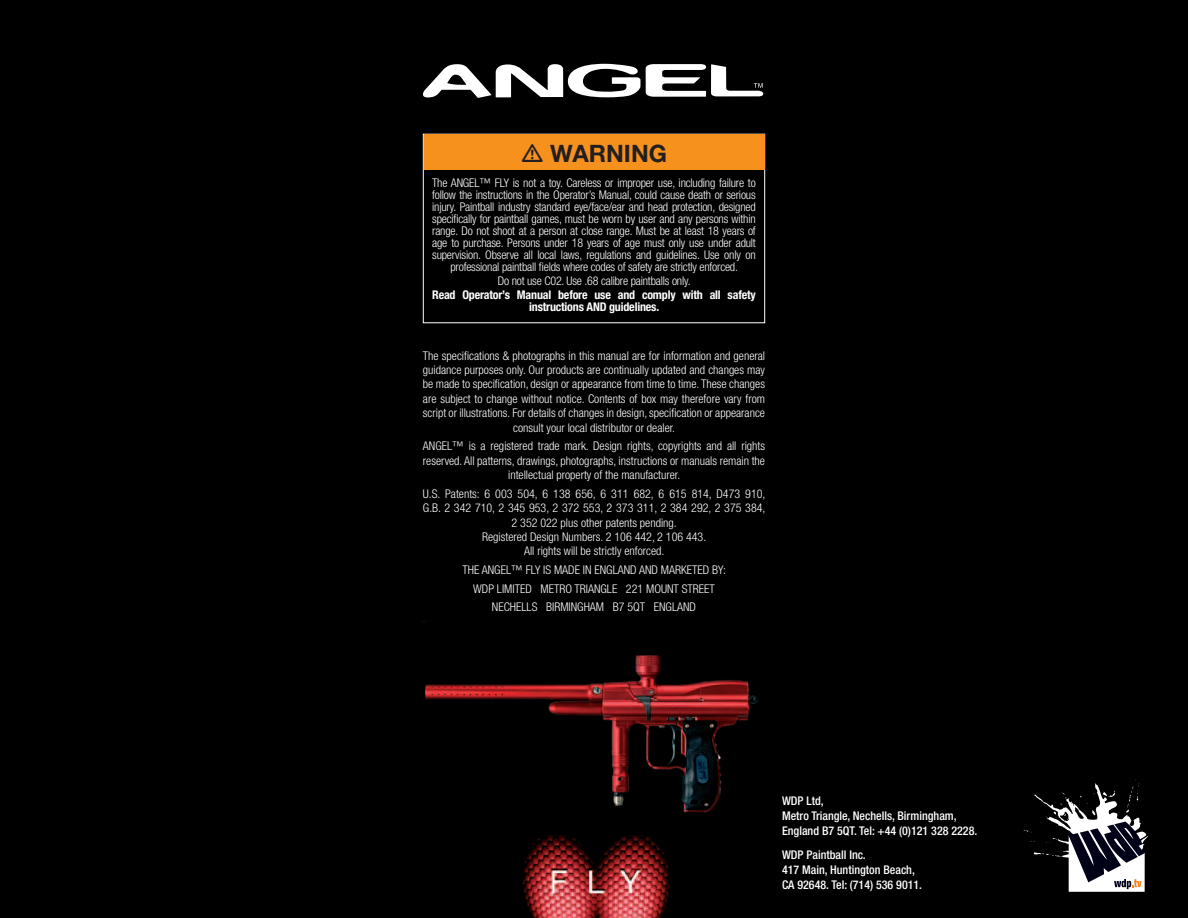
<style>
.page{position:relative;width:1188px;height:918px;background:#000}
.page>*{position:absolute;margin:0;border:0;box-sizing:border-box;transform-origin:0 0}
.t1{font:700 24px "Helvetica Neue";color:#231f20}
.t2{font:300 condensed 12px/14.4px "Helvetica Neue";color:#fff;text-align:center}
.t3{font:500 condensed 12px/15px "Helvetica Neue";color:#fff}
.t4{font:700 condensed 12px/12px "Helvetica Neue";letter-spacing:-.015em;color:#fff;text-align:center}
</style>
<div class="page">
<div style="left:423px;top:134px;width:342px;height:189px;border:1px solid #fff"></div>
<div style="left:424px;top:135px;width:340px;height:35px;background:#f6911e"></div>
<img style="left:423px;top:621px;width:340px;height:214px">
<svg style="left:646px;top:64px;width:117px;height:33px"></svg>
<svg style="left:423px;top:64px;width:217px;height:34px"></svg>
<svg style="left:1024px;top:778px;width:124px;height:114px"></svg>
<h1 class="t1" style="left:550px;top:138px;width:118px">WARNING</h1>
<p class="t2" style="left:432px;top:176px;width:325px;line-height:12px">The ANGEL™ FLY is not a toy. Careless or improper use, including failure to follow the instructions in the Operator’s Manual, could cause death or serious injury. Paintball industry standard eye/face/ear and head protection, designed specifically for paintball games, must be worn by user and any persons within range. Do not shoot at a person at close range. Must be at least 18 years of age to purchase. Persons under 18 years of age must only use under adult supervision. Observe all local laws, regulations and guidelines. Use only on professional paintball fields where codes of safety are strictly enforced.</p>
<p class="t2" style="left:498px;top:273px;width:194px">Do not use C02. Use .68 calibre paintballs only.</p>
<p class="t4" style="left:432px;top:288px;width:325px">Read Operator’s Manual before use and comply with all safety instructions AND guidelines.</p>
<p class="t2" style="left:423px;top:348px;width:344px">The specifications &amp; photographs in this manual are for information and general guidance purposes only. Our products are continually updated and changes may be made to specification, design or appearance from time to time. These changes are subject to change without notice. Contents of box may therefore vary from script or illustrations. For details of changes in design, specification or appearance consult your local distributor or dealer.</p>
<p class="t2" style="left:423px;top:439px;width:344px">ANGEL™ is a registered trade mark. Design rights, copyrights and all rights reserved. All patterns, drawings, photographs, instructions or manuals remain the intellectual property of the manufacturer.</p>
<p class="t2" style="left:423px;top:486px;width:344px">U.S. Patents: 6 003 504, 6 138 656, 6 311 682, 6 615 814, D473 910, G.B. 2 342 710, 2 345 953, 2 372 553, 2 373 311, 2 384 292, 2 375 384, 2 352 022 plus other patents pending.<br>Registered Design Numbers. 2 106 442, 2 106 443.<br>All rights will be strictly enforced.</p>
<p class="t2" style="left:462px;top:560px;width:265px;line-height:18.6px">THE ANGEL™ FLY IS MADE IN ENGLAND AND MARKETED BY:<br>WDP LIMITED METRO TRIANGLE 221 MOUNT STREET<br>NECHELLS BIRMINGHAM B7 5QT ENGLAND</p>
<p class="t3" style="left:782px;top:793px;width:197px">WDP Ltd,<br>Metro Triangle, Nechells, Birmingham,<br>England B7 5QT. Tel: +44 (0)121 328 2228.</p>
<p class="t3" style="left:782px;top:847px;width:142px">WDP Paintball Inc.<br>417 Main, Huntington Beach,<br>CA 92648. Tel: (714) 536 9011.</p>
</div>
